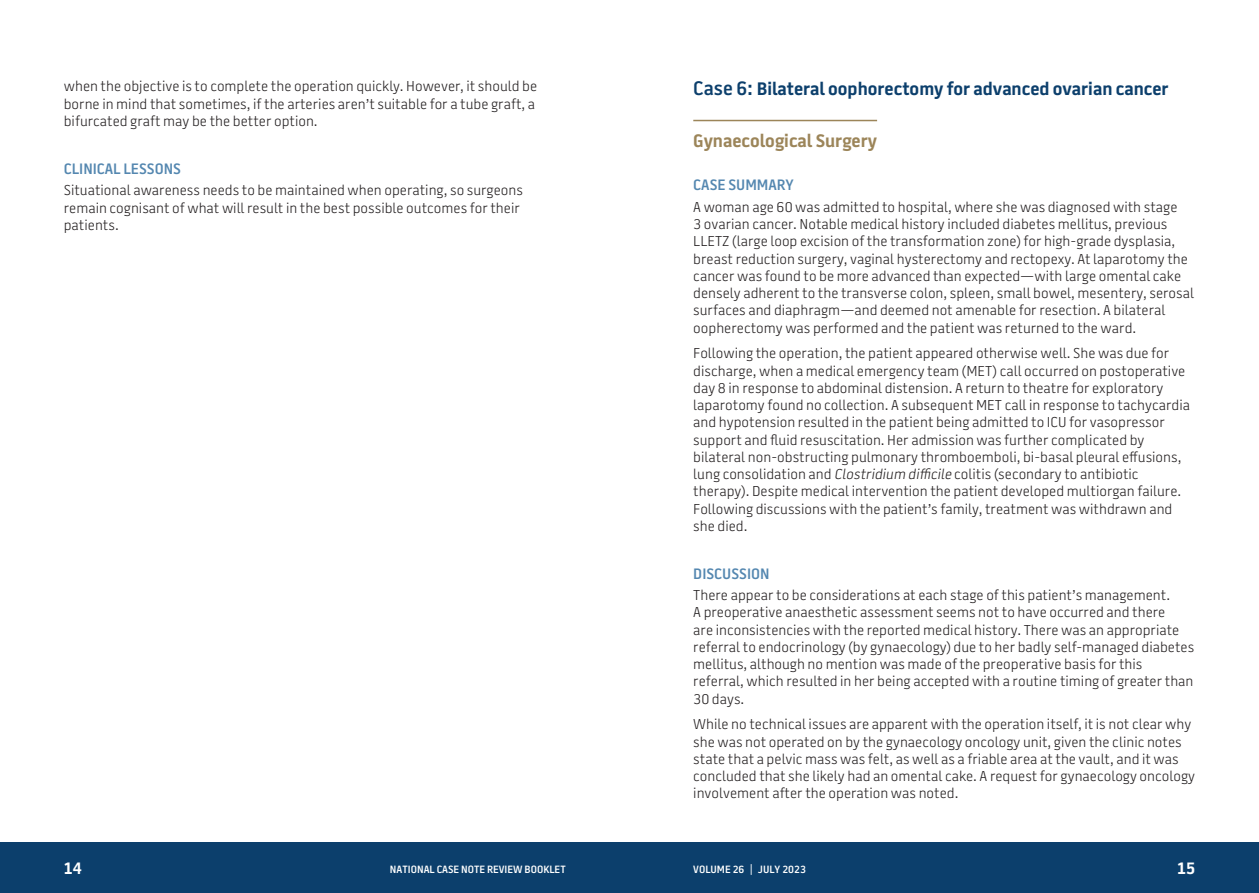
<style>
.page{position:relative;width:1259px;height:893px;background:#fff}
.page>*{position:absolute;margin:0;border:0;box-sizing:border-box;transform-origin:0 0}
.case_no_-_batterse{font:700 18px "Battersea SANS";color:#0c3f6c}
.gold_battersea_wit{font:700 18px "Battersea SANS";color:#9c8559}
.t1{font:700 16.5px "Battersea SANS";color:#fff}
.Case_summery_-_bat{font:600 15px "Battersea SANS";color:#5487b0}
.battersea_body_cop{font:300 14.25px/17.2px "Battersea SANS";color:#231f20}
.t2{font:600 10.5px "Battersea SANS";color:#fff}
.s1{font-weight:600;font-size:19.5px}
.s2{font-style:italic}
</style>
<div class="page">
<div style="left:0;top:842px;width:629px;height:51px;background:#0c3f6c"></div>
<div style="left:629px;top:842px;width:630px;height:51px;background:#0c3f6c"></div>
<hr style="left:693px;top:120px;width:184px;height:1px;background:#9c8559">
<p class="battersea_body_cop" style="left:64px;top:78px;width:475px">when the objective is to complete the operation quickly. However, it should be borne in mind that sometimes, if the arteries aren’t suitable for a tube graft, a bifurcated graft may be the better option.</p>
<p class="Case_summery_-_bat" style="left:64px;top:158px;width:119px">CLINICAL LESSONS</p>
<p class="battersea_body_cop" style="left:64px;top:182px;width:461px">Situational awareness needs to be maintained when operating, so surgeons remain cognisant of what will result in the best possible outcomes for their patients.</p>
<p class="case_no_-_batterse" style="left:693px;top:77px;width:477px"><span class="s1">Case 6:</span> Bilateral oophorectomy for advanced ovarian cancer</p>
<p class="gold_battersea_wit" style="left:693px;top:128px;width:185px">Gynaecological Surgery</p>
<p class="Case_summery_-_bat" style="left:693px;top:175px;width:102px">CASE SUMMARY</p>
<p class="battersea_body_cop" style="left:693px;top:198px;width:502px">A woman age 60 was admitted to hospital, where she was diagnosed with stage<br>3 ovarian cancer. Notable medical history included diabetes mellitus, previous LLETZ (large loop excision of the transformation zone) for high-grade dysplasia, breast reduction surgery, vaginal hysterectomy and rectopexy. At laparotomy the cancer was found to be more advanced than expected—with large omental cake densely adherent to the transverse colon, spleen, small bowel, mesentery, serosal surfaces and diaphragm—and deemed not amenable for resection. A bilateral oopherectomy was performed and the patient was returned to the ward.</p>
<p class="battersea_body_cop" style="left:693px;top:345px;width:498px">Following the operation, the patient appeared otherwise well. She was due for discharge, when a medical emergency team (MET) call occurred on postoperative day 8 in response to abdominal distension. A return to theatre for exploratory laparotomy found no collection. A subsequent MET call in response to tachycardia and hypotension resulted in the patient being admitted to ICU for vasopressor support and fluid resuscitation. Her admission was further complicated by bilateral non-obstructing pulmonary thromboemboli, bi-basal pleural effusions, lung consolidation and <span class="s2">Clostridium difficile</span> colitis (secondary to antibiotic therapy). Despite medical intervention the patient developed multiorgan failure.<br>Following discussions with the patient’s family, treatment was withdrawn and she died.</p>
<p class="Case_summery_-_bat" style="left:693px;top:563px;width:78px">DISCUSSION</p>
<p class="battersea_body_cop" style="left:693px;top:587px;width:502px">There appear to be considerations at each stage of this patient’s management.<br>A preoperative anaesthetic assessment seems not to have occurred and there<br>are inconsistencies with the reported medical history. There was an appropriate referral to endocrinology (by gynaecology) due to her badly self-managed diabetes mellitus, although no mention was made of the preoperative basis for this referral, which resulted in her being accepted with a routine timing of greater than 30 days.</p>
<p class="battersea_body_cop" style="left:693px;top:716px;width:503px">While no technical issues are apparent with the operation itself, it is not clear why she was not operated on by the gynaecology oncology unit, given the clinic notes state that a pelvic mass was felt, as well as a friable area at the vault, and it was concluded that she likely had an omental cake. A request for gynaecology oncology involvement after the operation was noted.</p>
<p class="t1" style="left:64px;top:856px;width:20px">14</p>
<p class="t2" style="left:390px;top:862px;width:177px">NATIONAL CASE NOTE REVIEW BOOKLET</p>
<p class="t2" style="left:693px;top:862px;width:114px">VOLUME 26 | JULY 2023</p>
<p class="t1" style="left:1177px;top:856px;width:20px">15</p>
</div>
